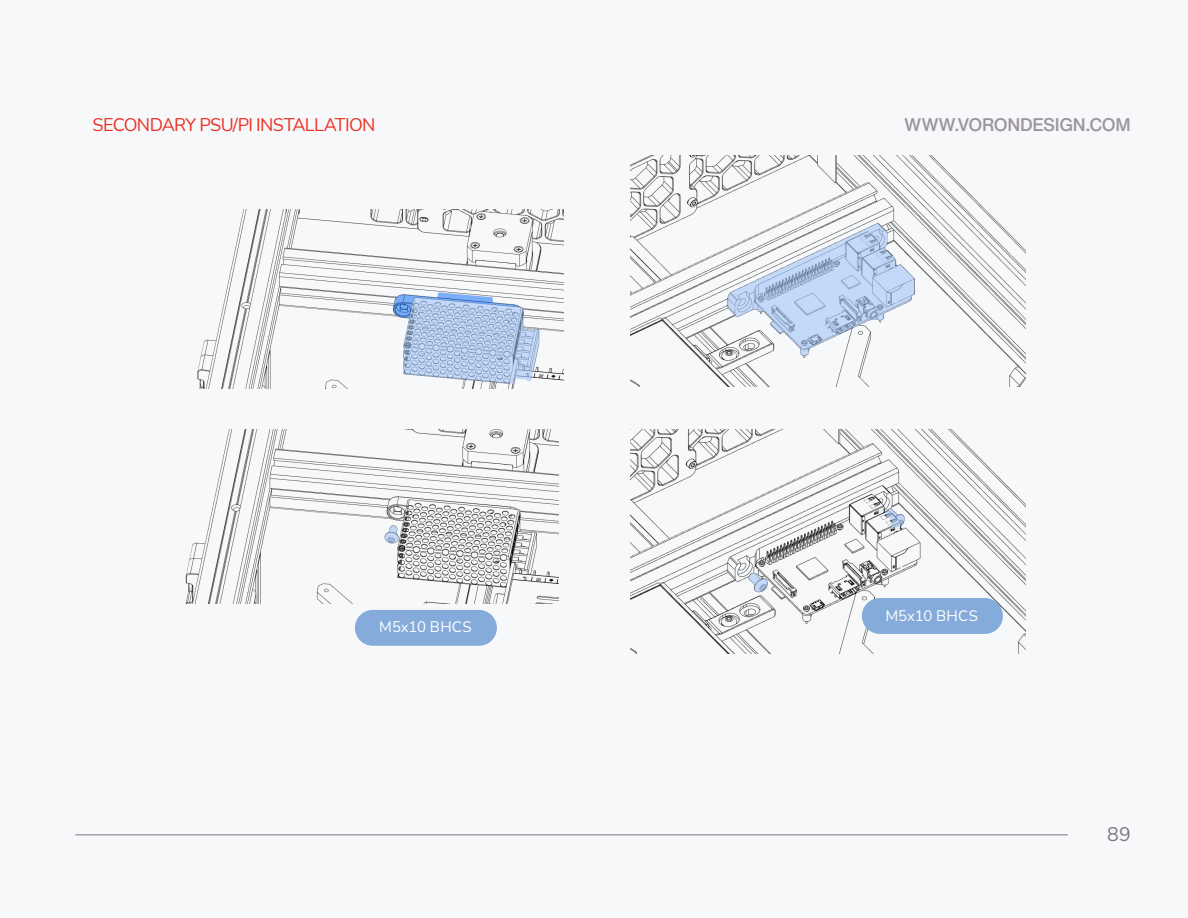
<style>
.page{position:relative;width:1188px;height:918px;background:#f7f8f9}
.page>*{position:absolute;margin:0;border:0;box-sizing:border-box;transform-origin:0 0}
.t1{font:19.5px "Nunito";color:#797a7f}
.Page_Title{font:18px "Nunito";letter-spacing:-.035em;color:#ed3024}
.t2{font:500 18px "Helvetica Now Text";letter-spacing:-.025em;color:#9c959d}
.Callout_Text{font:15px "Nunito";letter-spacing:.01em;color:#fff}
</style>
<div class="page">
<hr style="left:75px;top:834px;width:993px;height:1px;background:#797a7f">
<img style="left:197px;top:210px;width:367px;height:179px">
<img style="left:185px;top:429px;width:374px;height:175px">
<img style="left:630px;top:156px;width:396px;height:231px">
<img style="left:630px;top:429px;width:396px;height:224px">
<div style="left:355px;top:610px;width:142px;height:36px;background:#85abda;border-radius:18px"></div>
<div style="left:862px;top:598px;width:141px;height:36px;background:#85abda;border-radius:18px"></div>
<p class="Page_Title" style="left:93px;top:112px;width:285px">SECONDARY PSU/PI INSTALLATION</p>
<p class="Callout_Text" style="left:379px;top:617px;width:94px">M5x10 BHCS</p>
<p class="t2" style="left:904px;top:111px;width:228px">WWW.VORONDESIGN.COM</p>
<p class="Callout_Text" style="left:885px;top:605px;width:94px">M5x10 BHCS</p>
<p class="t1" style="left:1107px;top:821px;width:25px">89</p>
</div>
